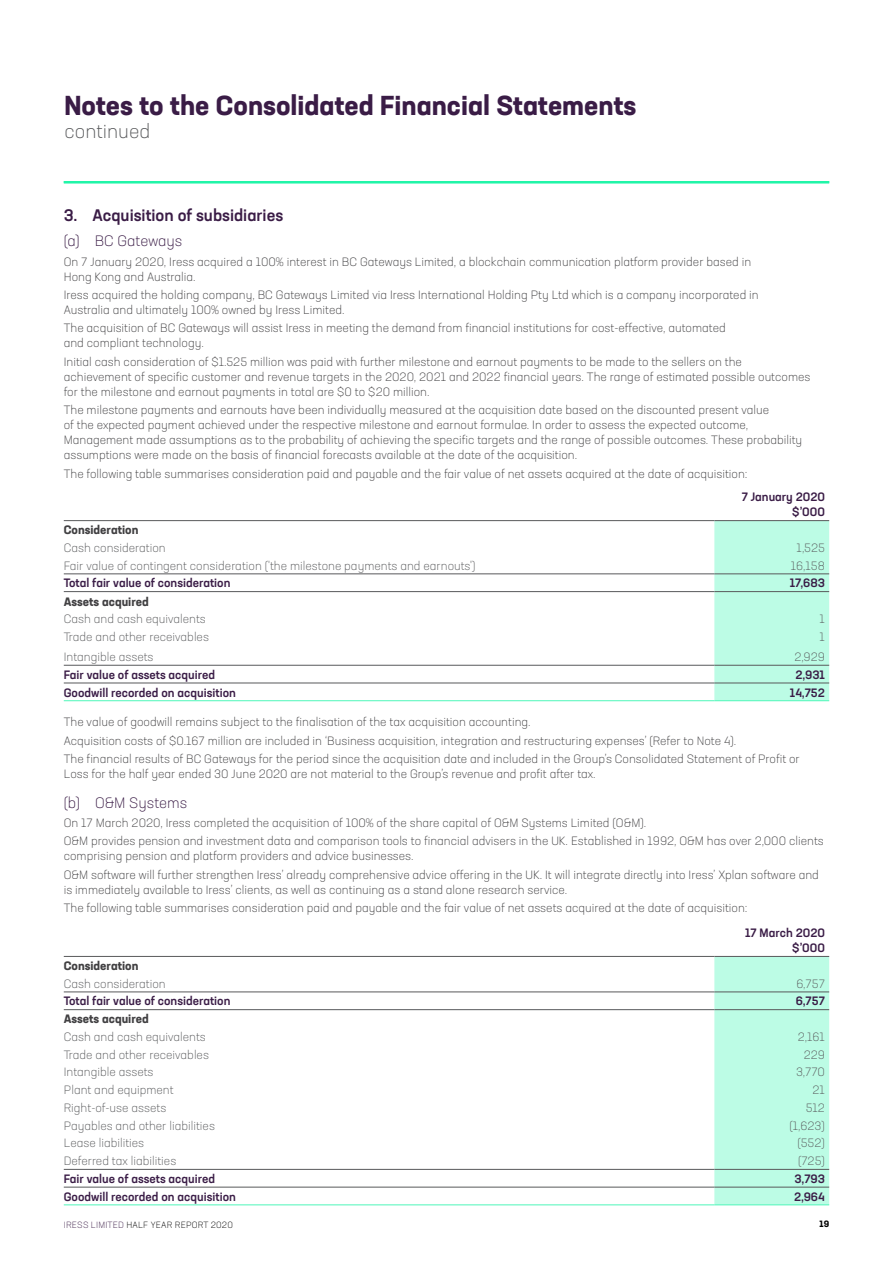
<style>
.page{position:relative;width:893px;height:1263px;background:#fff}
.page>*{position:absolute;margin:0;border:0;box-sizing:border-box;transform-origin:0 0}
.t1{font:700 27px "Neusa Next Std";color:#3a1c46}
.t2{font:300 19.5px "Neusa Next Std";color:#58595b}
.t3{font:500 16.5px "Neusa Next Std";color:#3a1c46}
.t4{font:300 15px "Neusa Next Std";color:#3a1c46}
.t5{font:300 12px/15px "Neusa Next Std";color:#414042}
.t6{font:300 12px "Neusa Next Std";color:#58595b}
.t7{font:500 12px/15px "Neusa Next Std";color:#3a1c46;text-align:right}
.t8{font:700 12px "Neusa Next Std";color:#414042}
.t9{font:300 9px "Neusa Next Std";letter-spacing:.02em;color:#000}
.t10{font:700 9px "Neusa Next Std";color:#000}
.s1{color:#3a1c46}
</style>
<div class="page">
<svg style="left:714px;top:521px;width:115px;height:179px;background:#bcfae4"></svg>
<hr style="left:64px;top:520px;width:650px;height:1px;background:#58595b">
<hr style="left:714px;top:520px;width:115px;height:1px;background:#58595b">
<hr style="left:64px;top:574px;width:650px;height:1px;background:#58595b">
<hr style="left:714px;top:574px;width:115px;height:1px;background:#58595b">
<hr style="left:64px;top:591px;width:650px;height:1px;background:#58595b">
<hr style="left:714px;top:591px;width:115px;height:1px;background:#58595b">
<hr style="left:64px;top:665px;width:650px;height:1px;background:#58595b">
<hr style="left:714px;top:665px;width:115px;height:1px;background:#58595b">
<hr style="left:64px;top:683px;width:650px;height:1px;background:#58595b">
<hr style="left:714px;top:683px;width:115px;height:1px;background:#58595b">
<hr style="left:64px;top:700px;width:650px;height:1px;background:#4ef7b9">
<hr style="left:714px;top:700px;width:115px;height:1px;background:#4ef7b9">
<div style="left:714px;top:957px;width:115px;height:247px;background:#bcfce5"></div>
<hr style="left:64px;top:956px;width:650px;height:1px;background:#58595b">
<hr style="left:714px;top:956px;width:115px;height:1px;background:#58595b">
<hr style="left:64px;top:992px;width:650px;height:1px;background:#58595b">
<hr style="left:714px;top:992px;width:115px;height:1px;background:#58595b">
<hr style="left:64px;top:1009px;width:650px;height:1px;background:#58595b">
<hr style="left:714px;top:1009px;width:115px;height:1px;background:#58595b">
<hr style="left:64px;top:1169px;width:650px;height:1px;background:#58595b">
<hr style="left:714px;top:1169px;width:115px;height:1px;background:#58595b">
<hr style="left:64px;top:1187px;width:650px;height:1px;background:#58595b">
<hr style="left:714px;top:1187px;width:115px;height:1px;background:#58595b">
<hr style="left:64px;top:1204px;width:650px;height:1px;background:#4ef7b9">
<hr style="left:714px;top:1204px;width:115px;height:1px;background:#4ef7b9">
<hr style="left:64px;top:181px;width:765px;height:2px;background:#21f5a8">
<h1 class="t1" style="left:65px;top:88px;width:573px">Notes to the Consolidated Financial Statements</h1>
<h2 class="t2" style="left:65px;top:119px;width:87px">continued</h2>
<h3 class="t3" style="left:64px;top:205px;width:221px">3. Acquisition of subsidiaries</h3>
<p class="t4" style="left:64px;top:232px;width:120px">(a) BC Gateways</p>
<p class="t5" style="left:64px;top:254px;width:689px">On 7 January 2020, Iress acquired a 100% interest in BC Gateways Limited, a blockchain communication platform provider based in<br>Hong Kong and Australia.</p>
<p class="t5" style="left:64px;top:287px;width:696px">Iress acquired the holding company, BC Gateways Limited via Iress International Holding Pty Ltd which is a company incorporated in<br>Australia and ultimately 100% owned by Iress Limited.</p>
<p class="t5" style="left:64px;top:321px;width:663px">The acquisition of BC Gateways will assist Iress in meeting the demand from financial institutions for cost-effective, automated and compliant technology.</p>
<p class="t5" style="left:64px;top:354px;width:748px">Initial cash consideration of $1.525 million was paid with further milestone and earnout payments to be made to the sellers on the achievement of specific customer and revenue targets in the 2020, 2021 and 2022 financial years. The range of estimated possible outcomes for the milestone and earnout payments in total are $0 to $20 million.</p>
<p class="t5" style="left:64px;top:402px;width:740px">The milestone payments and earnouts have been individually measured at the acquisition date based on the discounted present value<br>of the expected payment achieved under the respective milestone and earnout formulae. In order to assess the expected outcome, Management made assumptions as to the probability of achieving the specific targets and the range of possible outcomes. These probability assumptions were made on the basis of financial forecasts available at the date of the acquisition.</p>
<p class="t5" style="left:64px;top:466px;width:685px">The following table summarises consideration paid and payable and the fair value of net assets acquired at the date of acquisition:</p>
<p class="t7" style="left:742px;top:489px;width:85px">7 January 2020 $’000</p>
<p class="t8" style="left:64px;top:522px;width:76px">Consideration</p>
<p class="t6" style="left:64px;top:540px;width:104px">Cash consideration</p>
<p class="t6" style="left:797px;top:540px;width:30px">1,525</p>
<p class="t6" style="left:64px;top:558px;width:413px">Fair value of contingent consideration ('the milestone payments and earnouts')</p>
<p class="t6" style="left:791px;top:558px;width:36px">16,158</p>
<p class="t7" style="left:64px;top:575px;width:168px">Total fair value of consideration</p>
<p class="t7" style="left:790px;top:575px;width:37px">17,683</p>
<p class="t8" style="left:64px;top:593px;width:87px">Assets acquired</p>
<p class="t6" style="left:64px;top:612px;width:144px">Cash and cash equivalents</p>
<p class="t6" style="left:820px;top:612px;width:7px">1</p>
<p class="t6" style="left:64px;top:629px;width:147px">Trade and other receivables</p>
<p class="t6" style="left:820px;top:629px;width:7px">1</p>
<p class="t6" style="left:64px;top:649px;width:91px">Intangible assets</p>
<p class="t6" style="left:794px;top:649px;width:32px">2,929</p>
<p class="t7" style="left:64px;top:667px;width:153px">Fair value of assets acquired</p>
<p class="t7" style="left:795px;top:667px;width:31px">2,931</p>
<p class="t7" style="left:64px;top:684px;width:174px">Goodwill recorded on acquisition</p>
<p class="t7" style="left:790px;top:684px;width:36px">14,752</p>
<p class="t5" style="left:64px;top:713px;width:737px;line-height:18.5px">The value of goodwill remains subject to the finalisation of the tax acquisition accounting.<br>Acquisition costs of $0.167 million are included in ‘Business acquisition, integration and restructuring expenses’ (Refer to Note 4).<br>The financial results of BC Gateways for the period since the acquisition date and included in the Group’s Consolidated Statement of Profit or</p>
<p class="t5" style="left:64px;top:766px;width:533px">Loss for the half year ended 30 June 2020 are not material to the Group’s revenue and profit after tax.</p>
<p class="t4" style="left:64px;top:793px;width:125px">(b) O&amp;M Systems</p>
<p class="t5" style="left:64px;top:813px;width:761px;line-height:18.5px">On 17 March 2020, Iress completed the acquisition of 100% of the share capital of O&amp;M Systems Limited (O&amp;M).<br>O&amp;M provides pension and investment data and comparison tools to financial advisers in the UK. Established in 1992, O&amp;M has over 2,000 clients</p>
<p class="t5" style="left:64px;top:847px;width:757px;line-height:18.5px">comprising pension and platform providers and advice businesses.<br>O&amp;M software will further strengthen Iress’ already comprehensive advice offering in the UK. It will integrate directly into Iress’ Xplan software and</p>
<p class="t5" style="left:64px;top:880px;width:685px;line-height:18.5px">is immediately available to Iress’ clients, as well as continuing as a stand alone research service.<br>The following table summarises consideration paid and payable and the fair value of net assets acquired at the date of acquisition:</p>
<p class="t7" style="left:745px;top:925px;width:81px">17 March 2020 $’000</p>
<p class="t8" style="left:64px;top:958px;width:76px">Consideration</p>
<p class="t6" style="left:64px;top:976px;width:104px">Cash consideration</p>
<p class="t6" style="left:796px;top:976px;width:30px">6,757</p>
<p class="t7" style="left:64px;top:993px;width:168px">Total fair value of consideration</p>
<p class="t7" style="left:796px;top:993px;width:31px">6,757</p>
<p class="t8" style="left:64px;top:1011px;width:87px">Assets acquired</p>
<p class="t6" style="left:64px;top:1029px;width:144px">Cash and cash equivalents</p>
<p class="t6" style="left:798px;top:1029px;width:29px">2,161</p>
<p class="t6" style="left:64px;top:1047px;width:147px">Trade and other receivables</p>
<p class="t6" style="left:804px;top:1047px;width:23px">229</p>
<p class="t6" style="left:64px;top:1065px;width:91px">Intangible assets</p>
<p class="t6" style="left:796px;top:1065px;width:30px">3,770</p>
<p class="t6" style="left:64px;top:1082px;width:111px">Plant and equipment</p>
<p class="t6" style="left:812px;top:1082px;width:14px">21</p>
<p class="t6" style="left:64px;top:1100px;width:104px">Right-of-use assets</p>
<p class="t6" style="left:806px;top:1100px;width:21px">512</p>
<p class="t6" style="left:64px;top:1118px;width:153px">Payables and other liabilities</p>
<p class="t6" style="left:789px;top:1118px;width:37px">(1,623)</p>
<p class="t6" style="left:64px;top:1136px;width:82px">Lease liabilities</p>
<p class="t6" style="left:797px;top:1136px;width:29px">(552)</p>
<p class="t6" style="left:64px;top:1153px;width:114px">Deferred tax liabilities</p>
<p class="t6" style="left:798px;top:1153px;width:28px">(725)</p>
<p class="t7" style="left:64px;top:1171px;width:153px">Fair value of assets acquired</p>
<p class="t7" style="left:794px;top:1171px;width:32px">3,793</p>
<p class="t7" style="left:64px;top:1189px;width:174px">Goodwill recorded on acquisition</p>
<p class="t7" style="left:794px;top:1189px;width:32px">2,964</p>
<p class="t10" style="left:820px;top:1218px;width:11px">19</p>
<p class="t9" style="left:64px;top:1219px;width:171px"><span class="s1">IRESS LIMITED</span> HALF YEAR REPORT 2020</p>
</div>
